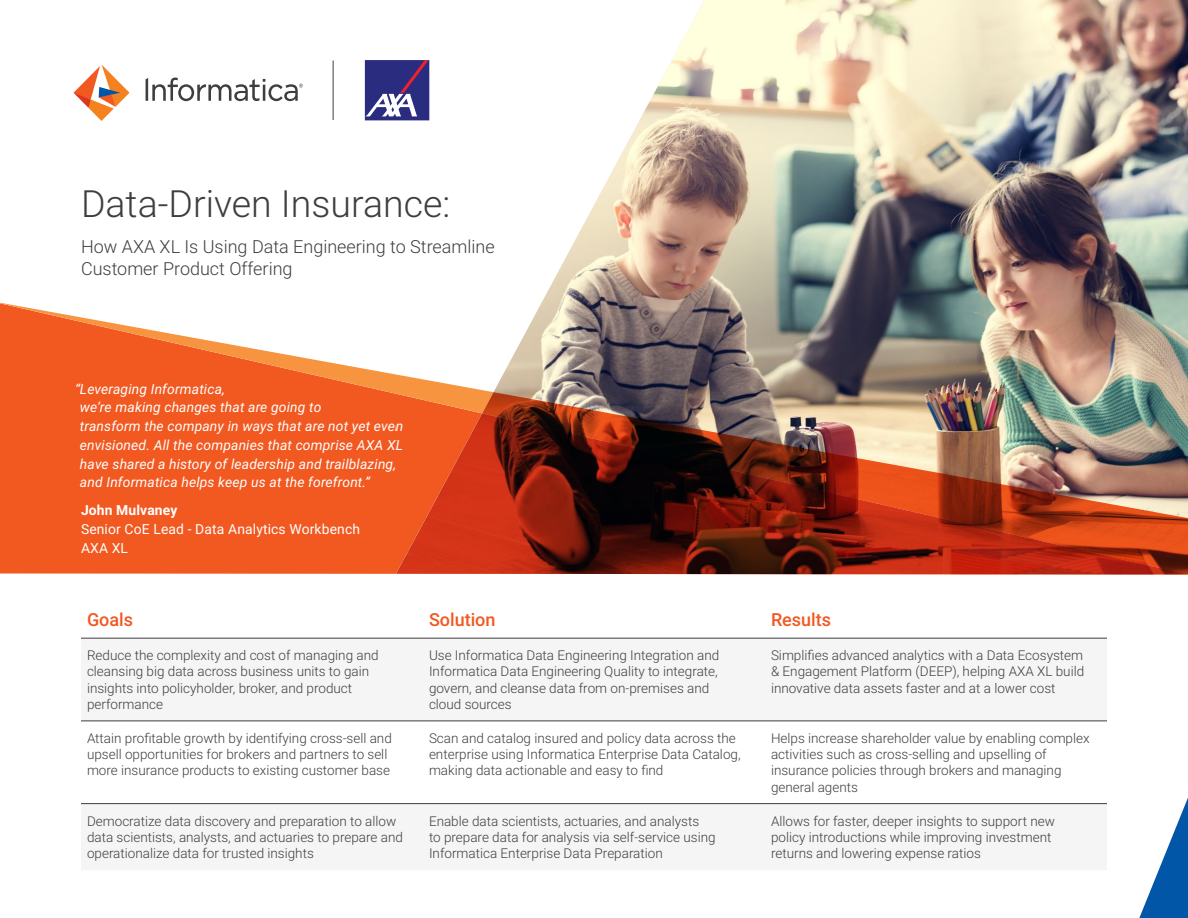
<style>
.page{position:relative;width:1188px;height:918px;background:#fff}
.page>*{position:absolute;margin:0;border:0;box-sizing:border-box;transform-origin:0 0}
.t1{font:300 37.5px "Roboto";color:#3e3e3f}
.t2{font:300 18px/21.6px "Roboto";color:#3e3e3f}
.t3{font:500 18px "Roboto";color:#f15921}
.t4{font:italic 13.8px/18.8px "Roboto";letter-spacing:.01em;color:#fff}
.t5{font:13.8px/18.8px "Roboto";letter-spacing:.01em;color:#fff}
.t6{font:300 13.5px/16.2px "Roboto";color:#3e3e3f}
.s1{font-weight:700}
</style>
<div class="page">
<svg style="left:1139px;top:798px;width:49px;height:120px"></svg>
<svg style="left:0;top:303px;width:396px;height:271px;background:#f3713f"></svg>
<img style="left:396px;top:0;width:792px;height:413px">
<img style="left:482px;top:392px;width:706px;height:183px">
<img style="left:396px;top:413px;width:792px;height:161px">
<svg style="left:74px;top:64px;width:56px;height:57px"></svg>
<svg style="left:146px;top:78px;width:157px;height:23px"></svg>
<hr style="left:333px;top:60px;width:1px;height:60px;background:#3e3e3f">
<svg style="left:81px;top:720px;width:1026px;height:85px"></svg>
<hr style="left:81px;top:638px;width:342px;height:1px;background:#3e3e3f">
<hr style="left:423px;top:638px;width:342px;height:1px;background:#3e3e3f">
<hr style="left:765px;top:638px;width:342px;height:1px;background:#3e3e3f">
<hr style="left:81px;top:721px;width:342px;height:1px;background:#3e3e3f">
<hr style="left:423px;top:721px;width:342px;height:1px;background:#3e3e3f">
<hr style="left:765px;top:721px;width:342px;height:1px;background:#3e3e3f">
<hr style="left:81px;top:803px;width:342px;height:1px;background:#3e3e3f">
<hr style="left:423px;top:803px;width:342px;height:1px;background:#3e3e3f">
<hr style="left:765px;top:803px;width:342px;height:1px;background:#3e3e3f">
<svg style="left:365px;top:60px;width:64px;height:60px;background:#4e4a8e"></svg>
<p class="t1" style="left:81px;top:177px;width:371px">Data-Driven Insurance:</p>
<p class="t2" style="left:81px;top:235px;width:415px">How AXA XL Is Using Data Engineering to Streamline<br>Customer Product Offering</p>
<p class="t4" style="left:80px;top:379px;width:325px;text-indent:-5px">“Leveraging Informatica,<br>we’re making changes that are going to<br>transform the company in ways that are not yet even envisioned. All the companies that comprise AXA XL have shared a history of leadership and trailblazing, and Informatica helps keep us at the forefront.”</p>
<p class="t5" style="left:81px;top:500px;width:281px"><span class="s1">John Mulvaney<br></span>Senior CoE Lead - Data Analytics Workbench<br>AXA XL</p>
<p class="t3" style="left:87px;top:607px;width:48px">Goals</p>
<p class="t3" style="left:429px;top:607px;width:68px">Solution</p>
<p class="t3" style="left:771px;top:607px;width:62px">Results</p>
<p class="t6" style="left:87px;top:647px;width:293px">Reduce the complexity and cost of managing and cleansing big data across business units to gain insights into policyholder, broker, and product performance</p>
<p class="t6" style="left:429px;top:647px;width:292px">Use Informatica Data Engineering Integration and Informatica Data Engineering Quality to integrate, govern, and cleanse data from on-premises and cloud sources</p>
<p class="t6" style="left:771px;top:647px;width:315px;text-align:justify">Simplifies advanced analytics with a Data Ecosystem &amp; Engagement Platform (DEEP), helping AXA XL build innovative data assets faster and at a lower cost</p>
<p class="t6" style="left:87px;top:730px;width:306px">Attain profitable growth by identifying cross-sell and upsell opportunities for brokers and partners to sell more insurance products to existing customer base</p>
<p class="t6" style="left:429px;top:730px;width:313px">Scan and catalog insured and policy data across the enterprise using Informatica Enterprise Data Catalog, making data actionable and easy to find</p>
<p class="t6" style="left:771px;top:730px;width:320px">Helps increase shareholder value by enabling complex activities such as cross-selling and upselling of insurance policies through brokers and managing general agents</p>
<p class="t6" style="left:87px;top:812px;width:317px">Democratize data discovery and preparation to allow data scientists, analysts, and actuaries to prepare and operationalize data for trusted insights</p>
<p class="t6" style="left:429px;top:812px;width:288px">Enable data scientists, actuaries, and analysts<br>to prepare data for analysis via self-service using<br>Informatica Enterprise Data Preparation</p>
<p class="t6" style="left:771px;top:812px;width:285px">Allows for faster, deeper insights to support new policy introductions while improving investment returns and lowering expense ratios</p>
</div>
